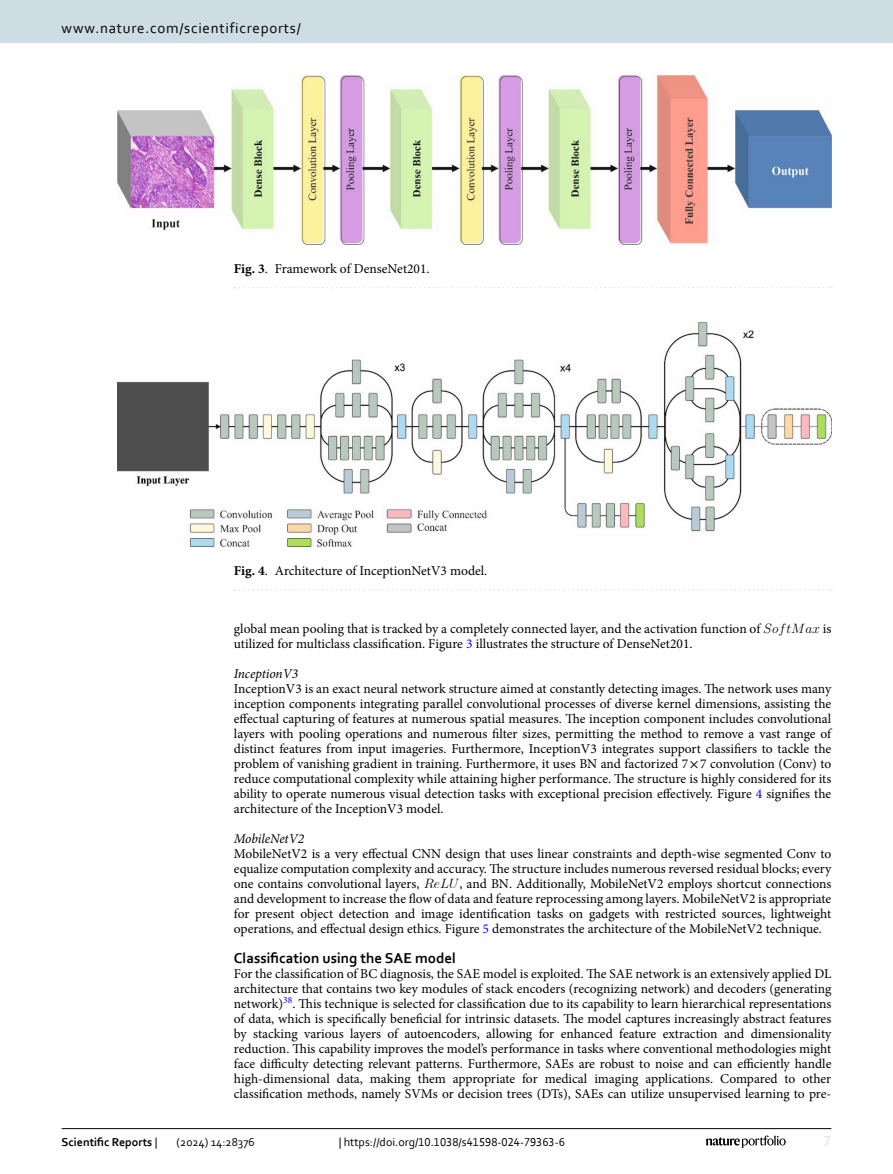
<style>
.page{position:relative;width:893px;height:1174px;background:#fff}
.page>*{position:absolute;margin:0;border:0;box-sizing:border-box;transform-origin:0 0}
.t1{font:15px "Corbel";letter-spacing:.05em;color:#000}
.Head_2{font:700 15px "Corbel";color:#000}
.t2{font:15px "Corbel";color:#d9e4eb}
.Body_Text{font:13.5px/15px "Minion Pro";color:#000;text-align:justify}
.Figure_Caption{font:13.5px "Minion Pro";color:#000}
.Head_3{font:italic 13.5px "Minion Pro";letter-spacing:-.005em;color:#000}
.t3{font:12px "Corbel";color:#000}
.t4{font:700 12px "Corbel";color:#000}
.s1{font-weight:700}
.s2{font-family:"CMMI12"}
.s3{color:#00f}
.s4{font-family:"STIX"}
.s5{font-weight:400}
</style>
<div class="page">
<img style="left:118px;top:322px;width:713px;height:225px">
<svg style="left:235px;top:589px;width:597px;height:1px"></svg>
<img style="left:117px;top:76px;width:714px;height:169px">
<svg style="left:235px;top:287px;width:597px;height:1px"></svg>
<hr style="left:62px;top:1128px;width:769px;height:1px;background:#000">
<svg style="left:706px;top:1135px;width:80px;height:12px"></svg>
<div style="left:0;top:0;width:893px;height:43px;background:#cedde4"></div>
<p class="t1" style="left:62px;top:18px;width:241px">www.nature.com/scientificreports/</p>
<p class="Figure_Caption" style="left:234px;top:259px;width:197px"><span class="s1">Fig. 3</span>. Framework of DenseNet201.</p>
<p class="Figure_Caption" style="left:234px;top:561px;width:255px"><span class="s1">Fig. 4</span>. Architecture of InceptionNetV3 model.</p>
<p class="Body_Text" style="left:234px;top:621px;width:599px">global mean pooling that is tracked by a completely connected layer, and the activation function of <span class="s2">SoftMax</span> is utilized for multiclass classification. Figure <span class="s3">3</span> illustrates the structure of DenseNet201.</p>
<p class="Head_3" style="left:234px;top:664px;width:66px">InceptionV3</p>
<p class="Body_Text" style="left:234px;top:681px;width:599px">InceptionV3 is an exact neural network structure aimed at constantly detecting images. The network uses many inception components integrating parallel convolutional processes of diverse kernel dimensions, assisting the effectual capturing of features at numerous spatial measures. The inception component includes convolutional layers with pooling operations and numerous filter sizes, permitting the method to remove a vast range of distinct features from input imageries. Furthermore, InceptionV3 integrates support classifiers to tackle the problem of vanishing gradient in training. Furthermore, it uses BN and factorized 7<span class="s4">×</span>7 convolution (Conv) to reduce computational complexity while attaining higher performance. The structure is highly considered for its ability to operate numerous visual detection tasks with exceptional precision effectively. Figure <span class="s3">4</span> signifies the architecture of the InceptionV3 model.</p>
<p class="Head_3" style="left:234px;top:829px;width:72px">MobileNetV2</p>
<p class="Body_Text" style="left:234px;top:846px;width:599px">MobileNetV2 is a very effectual CNN design that uses linear constraints and depth<span class="s4">‐</span>wise segmented Conv to equalize computation complexity and accuracy. The structure includes numerous reversed residual blocks; every one contains convolutional layers, <span class="s2">ReLU</span>, and BN. Additionally, MobileNetV2 employs shortcut connections and development to increase the flow of data and feature reprocessing among layers. MobileNetV2 is appropriate for present object detection and image identification tasks on gadgets with restricted sources, lightweight operations, and effectual design ethics. Figure <span class="s3">5</span> demonstrates the architecture of the MobileNetV2 technique.</p>
<p class="Head_2" style="left:234px;top:948px;width:224px">Classification using the SAE model</p>
<p class="Body_Text" style="left:234px;top:966px;width:599px">For the classification of BC diagnosis, the SAE model is exploited. The SAE network is an extensively applied DL architecture that contains two key modules of stack encoders (recognizing network) and decoders (generating network)<sup>38</sup>. This technique is selected for classification due to its capability to learn hierarchical representations of data, which is specifically beneficial for intrinsic datasets. The model captures increasingly abstract features by stacking various layers of autoencoders, allowing for enhanced feature extraction and dimensionality reduction. This capability improves the model’s performance in tasks where conventional methodologies might face difficulty detecting relevant patterns. Furthermore, SAEs are robust to noise and can efficiently handle high-dimensional data, making them appropriate for medical imaging applications. Compared to other classification methods, namely SVMs or decision trees (DTs), SAEs can utilize unsupervised learning to pre-</p>
<p class="t4" style="left:62px;top:1134px;width:97px">Scientific Reports <span class="s5">|</span></p>
<p class="t3" style="left:177px;top:1134px;width:80px">(2024) 14:28376</p>
<p class="t3" style="left:339px;top:1134px;width:228px">| https://doi.org/10.1038/s41598-024-79363-6</p>
<p class="t2" style="left:824px;top:1132px;width:9px">7</p>
</div>
